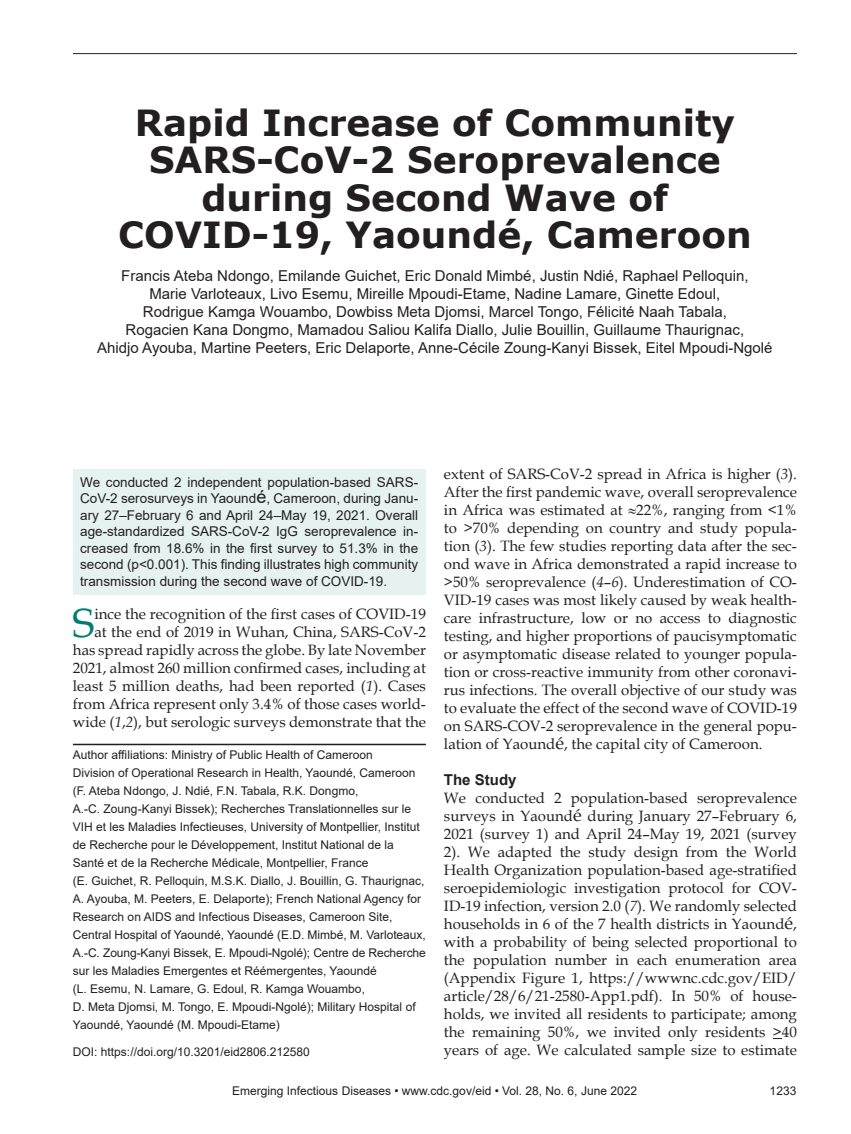
<style>
.page{position:relative;width:851px;height:1134px;background:#fff}
.page>*{position:absolute;margin:0;border:0;box-sizing:border-box;transform-origin:0 0}
.Drop_Cap{font:40.8px "Book Antiqua";color:#007d70}
.Article_Title{font:700 36px/37.5px "Verdana";color:#231f20;text-align:center}
.Drop_Cap-2{font:15px/18px "Book Antiqua";color:#231f20;text-align:right}
.BodyText2{font:15px/18px "Book Antiqua";color:#231f20;text-align:justify}
.Authors{font:15px/18px "Arial";color:#231f20;text-align:center}
.t1{font:700 15px "Arial";color:#231f20}
.Abstract{font:13.5px/16.5px "Arial";color:#231f20;text-align:justify}
.Affiliations{font:12px/18px "Arial";color:#231f20}
.DOI{font:12px "Arial";color:#231f20}
.s1{font-size:18px}
.s2{font-style:italic}
</style>
<div class="page">
<hr style="left:73px;top:53px;width:723px;height:1px;background:#231f20">
<div style="left:73px;top:470px;width:353px;height:125px;background:#e6f2f0"></div>
<hr style="left:73px;top:744px;width:353px;height:1px;background:#231f20">
<p class="Article_Title" style="left:118px;top:103px;width:635px">Rapid Increase of Community<br>SARS-CoV-2 Seroprevalence during Second Wave of<br>COVID-19, Yaoundé, Cameroon</p>
<p class="Authors" style="left:97px;top:267px;width:677px">Francis Ateba Ndongo, Emilande Guichet, Eric Donald Mimbé, Justin Ndié, Raphael Pelloquin,<br>Marie Varloteaux, Livo Esemu, Mireille Mpoudi-Etame, Nadine Lamare, Ginette Edoul,<br>Rodrigue Kamga Wouambo, Dowbiss Meta Djomsi, Marcel Tongo, Félicité Naah Tabala,<br>Rogacien Kana Dongmo, Mamadou Saliou Kalifa Diallo, Julie Bouillin, Guillaume Thaurignac,<br>Ahidjo Ayouba, Martine Peeters, Eric Delaporte, Anne-Cécile Zoung-Kanyi Bissek, Eitel Mpoudi-Ngolé</p>
<p class="Abstract" style="left:80px;top:474px;width:339px">We conducted 2 independent population-based SARS-CoV-2 serosurveys in Yaound<span class="s1">é</span>, Cameroon, during Janu&shy;ary 27–February 6 and April 24–May 19, 2021. Overall age-standardized SARS-CoV-2 IgG seroprevalence in&shy;creased from 18.6% in the first survey to 51.3% in the second (p&lt;0.001). This finding illustrates high community transmission during the second wave of COVID-19.</p>
<p class="Drop_Cap-2" style="left:73px;top:605px;width:354px">ince the recognition of the first cases of COVID-19<br>at the end of 2019 in Wuhan, China, SARS-CoV-2 has spread rapidly across the globe. By late November 2021, almost 260 million confirmed cases, including at least 5 million deaths, had been reported (<span class="s2">1</span>). Cases from Africa represent only 3.4% of those cases world&shy;wide (<span class="s2">1</span>,<span class="s2">2</span>), but serologic surveys demonstrate that the</p>
<p class="Drop_Cap" style="left:73px;top:595px;width:23px">S</p>
<p class="Affiliations" style="left:73px;top:745px;width:354px">Author affiliations: Ministry of Public Health of Cameroon<br>Division of Operational Research in Health, Yaoundé, Cameroon (F. Ateba Ndongo, J. Ndié, F.N. Tabala, R.K. Dongmo,<br>A.-C. Zoung-Kanyi Bissek); Recherches Translationnelles sur le VIH et les Maladies Infectieuses, University of Montpellier, Institut de Recherche pour le Développement, Institut National de la Santé et de la Recherche Médicale, Montpellier, France<br>(E. Guichet, R. Pelloquin, M.S.K. Diallo, J. Bouillin, G. Thaurignac, A. Ayouba, M. Peeters, E. Delaporte); French National Agency for Research on AIDS and Infectious Diseases, Cameroon Site, Central Hospital of Yaoundé, Yaoundé (E.D. Mimbé, M. Varloteaux, A.-C. Zoung-Kanyi Bissek, E. Mpoudi-Ngolé); Centre de Recherche sur les Maladies Emergentes et Réémergentes, Yaoundé<br>(L. Esemu, N. Lamare, G. Edoul, R. Kamga Wouambo,<br>D. Meta Djomsi, M. Tongo, E. Mpoudi-Ngolé); Military Hospital of Yaoundé, Yaoundé (M. Mpoudi-Etame)</p>
<p class="DOI" style="left:73px;top:1043px;width:238px">DOI: https://doi.org/10.3201/eid2806.212580</p>
<p class="Drop_Cap-2" style="left:444px;top:464px;width:354px;text-align:justify">extent of SARS-CoV-2 spread in Africa is higher (<span class="s2">3</span>).<br>After the first pandemic wave, overall seroprevalence in Africa was estimated at ≈22%, ranging from &lt;1% to &gt;70% depending on country and study popula&shy;tion (<span class="s2">3</span>). The few studies reporting data after the sec&shy;ond wave in Africa demonstrated a rapid increase to &gt;50% seroprevalence (<span class="s2">4</span>–<span class="s2">6</span>). Underestimation of CO-VID-19 cases was most likely caused by weak health&shy;care infrastructure, low or no access to diagnostic testing, and higher proportions of paucisymptomatic or asymptomatic disease related to younger popula&shy;tion or cross-reactive immunity from other coronavi&shy;rus infections. The overall objective of our study was to evaluate the effect of the second wave of COVID-19 on SARS-COV-2 seroprevalence in the general popu&shy;lation of Yaound<span class="s1">é</span>, the capital city of Cameroon.</p>
<h1 class="t1" style="left:444px;top:769px;width:74px">The Study</h1>
<p class="BodyText2" style="left:444px;top:788px;width:354px">We conducted 2 population-based seroprevalence surveys in Yaound<span class="s1">é</span> during January 27–February 6, 2021 (survey 1) and April 24–May 19, 2021 (survey 2). We adapted the study design from the World Health Organization population-based age-stratified seroepidemiologic investigation protocol for COV-ID-19 infection, version 2.0 (<span class="s2">7</span>). We randomly selected households in 6 of the 7 health districts in Yaound<span class="s1">é</span>, with a probability of being selected proportional to the population number in each enumeration area (Appendix Figure 1, https://wwwnc.cdc.gov/EID/ article/28/6/21-2580-App1.pdf). In 50% of house&shy;holds, we invited all residents to participate; among the remaining 50%, we invited only residents &gt;40 years of age. We calculated sample size to estimate</p>
<p class="Affiliations" style="left:232px;top:1082px;width:406px">Emerging Infectious Diseases • www.cdc.gov/eid • Vol. 28, No. 6, June 2022</p>
<p class="Affiliations" style="left:769px;top:1082px;width:28px">1233</p>
</div>
